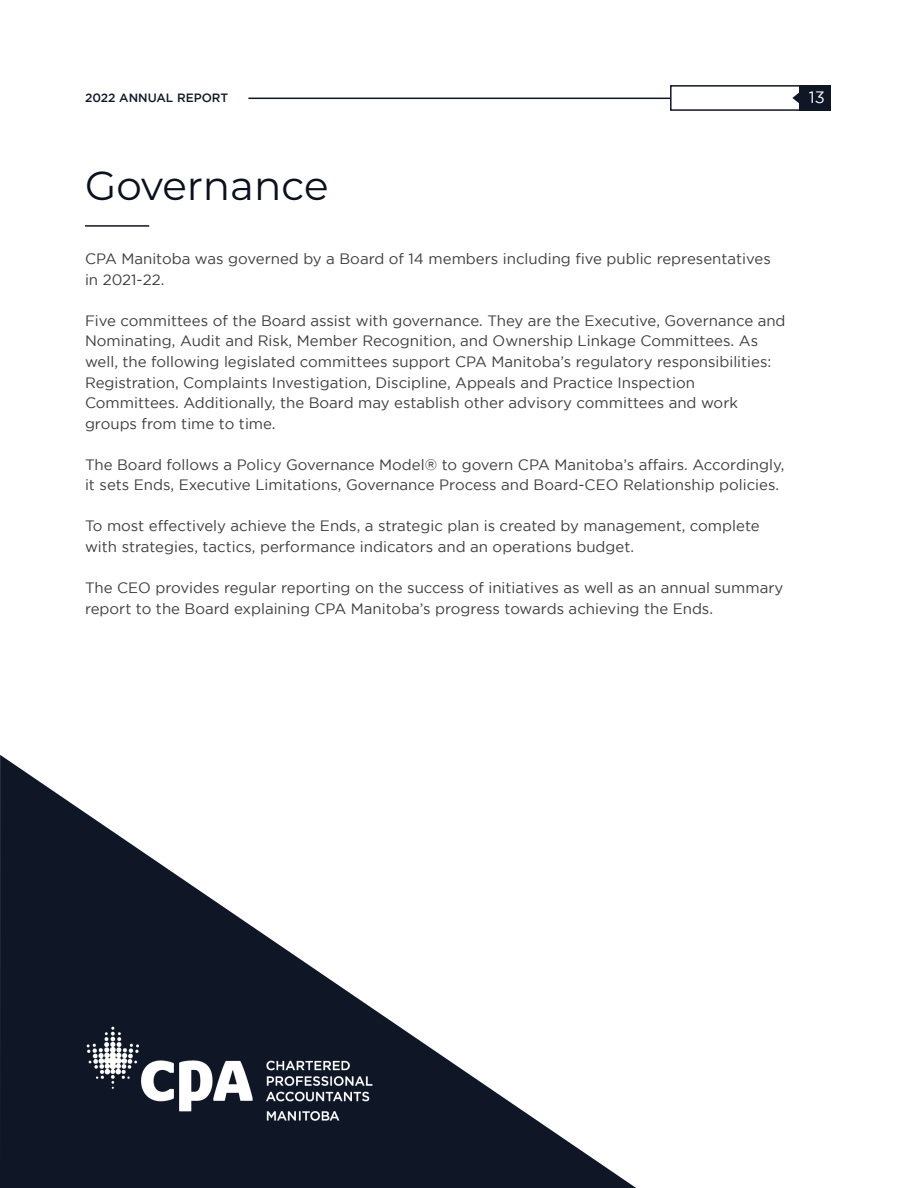
<style>
.page{position:relative;width:918px;height:1188px;background:#fff}
.page>*{position:absolute;margin:0;border:0;box-sizing:border-box;transform-origin:0 0}
.t1{font:40.5px "Montserrat";color:#09111d}
.t2{font:16.5px "Gotham";color:#fff}
.t3{font:15px/20.5px "Gotham";color:#3e3e3f}
.t4{font:500 12px "Gotham";color:#0f1726}
</style>
<div class="page">
<hr style="left:248px;top:98px;width:423px;height:1px;background:#0f1726">
<div style="left:670px;top:85px;width:131px;height:26px;border:2px solid #0f1726"></div>
<div style="left:799px;top:85px;width:32px;height:26px;background:#0f1726"></div>
<svg style="left:792px;top:89px;width:7px;height:18px"></svg>
<svg style="left:0;top:755px;width:636px;height:433px"></svg>
<hr style="left:85px;top:225px;width:64px;height:2px;background:#0f1726">
<img style="left:85px;top:1025px;width:287px;height:99px">
<p class="t4" style="left:85px;top:91px;width:145px">2022 ANNUAL REPORT</p>
<p class="t2" style="left:809px;top:89px;width:17px">13</p>
<p class="t1" style="left:85px;top:158px;width:245px">Governance</p>
<p class="t3" style="left:85px;top:248px;width:687px">CPA Manitoba was governed by a Board of 14 members including five public representatives in 2021-22.</p>
<p class="t3" style="left:85px;top:310px;width:702px">Five committees of the Board assist with governance. They are the Executive, Governance and Nominating, Audit and Risk, Member Recognition, and Ownership Linkage Committees. As well, the following legislated committees support CPA Manitoba’s regulatory responsibilities:<br>Registration, Complaints Investigation, Discipline, Appeals and Practice Inspection Committees. Additionally, the Board may establish other advisory committees and work groups from time to time.</p>
<p class="t3" style="left:85px;top:454px;width:701px">The Board follows a Policy Governance Model® to govern CPA Manitoba’s affairs. Accordingly, it sets Ends, Executive Limitations, Governance Process and Board-CEO Relationship policies.</p>
<p class="t3" style="left:85px;top:516px;width:676px">To most effectively achieve the Ends, a strategic plan is created by management, complete with strategies, tactics, performance indicators and an operations budget.</p>
<p class="t3" style="left:85px;top:577px;width:700px">The CEO provides regular reporting on the success of initiatives as well as an annual summary report to the Board explaining CPA Manitoba’s progress towards achieving the Ends.</p>
</div>
